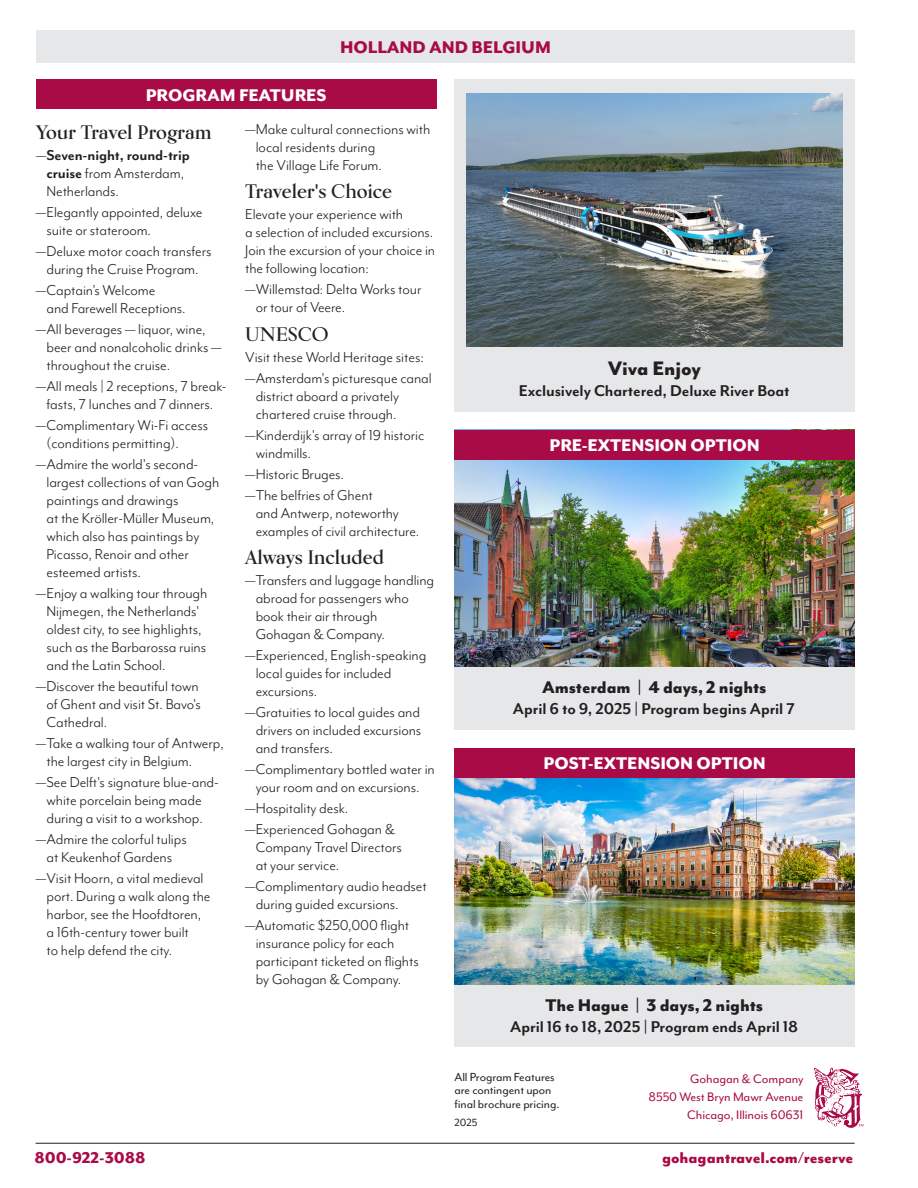
<style>
.page{position:relative;width:918px;height:1188px;background:#fff}
.page>*{position:absolute;margin:0;border:0;box-sizing:border-box;transform-origin:0 0}
.t1{font:800 22.5px "Mr Eaves Mod OT";letter-spacing:-.005em;color:#231f20}
.t2{font:800 19.5px "Mr Eaves Mod OT";letter-spacing:-.005em;color:#fff}
.t3{font:700 19.5px "Kumlien Pro";letter-spacing:-.01em;color:#231f20}
.t4{font:800 19.5px "Mr Eaves Mod OT";letter-spacing:-.005em;color:#231f20}
.t5{font:800 19.5px "Mr Eaves Mod OT";letter-spacing:-.005em;color:#a80b45}
.t6{font:700 18px "Mr Eaves Mod OT";letter-spacing:-.005em;color:#231f20}
.t7{font:800 18px "Mr Eaves Mod OT";letter-spacing:-.005em;color:#a80b45}
.t8{font:16.5px/18px "Mr Eaves Mod OT";letter-spacing:-.005em;color:#231f20}
.t9{font:700 16.5px/18px "Mr Eaves Mod OT";letter-spacing:-.005em;color:#231f20}
.t10{font:14.25px/18px "Mr Eaves Mod OT";letter-spacing:-.005em;color:#a80b45;text-align:right}
.t11{font:13.5px/13.5px "Mr Eaves Mod OT";letter-spacing:-.005em;color:#231f20}
.t12{font:12px "Mr Eaves Mod OT";color:#231f20}
.s1{font-weight:400}
</style>
<div class="page">
<div style="left:36px;top:30px;width:819px;height:32px;background:#e6e7e9"></div>
<hr style="left:36px;top:1143px;width:819px;height:1px;background:#231f20">
<div style="left:36px;top:80px;width:400px;height:29px;background:#a80b45"></div>
<div style="left:454px;top:663px;width:401px;height:66px;background:#e6e7e9"></div>
<div style="left:454px;top:981px;width:401px;height:66px;background:#e6e7e9"></div>
<img style="left:454px;top:459px;width:401px;height:207px">
<img style="left:454px;top:777px;width:401px;height:207px">
<svg style="left:814px;top:1068px;width:50px;height:60px"></svg>
<div style="left:454px;top:430px;width:401px;height:29px;background:#a80b45"></div>
<div style="left:454px;top:748px;width:401px;height:29px;background:#a80b45"></div>
<div style="left:454px;top:79px;width:401px;height:333px;background:#e6e7e9"></div>
<img style="left:466px;top:94px;width:376px;height:253px">
<p class="t2" style="left:146px;top:84px;width:182px">PROGRAM FEATURES</p>
<p class="t5" style="left:340px;top:35px;width:212px">HOLLAND AND BELGIUM</p>
<p class="t3" style="left:36px;top:120px;width:177px">Your Travel Program</p>
<p class="t9" style="left:46px;top:146px;width:145px;text-indent:-10px"><span class="s1">—</span>Seven-night, round-trip cruise <span class="s1">from Amsterdam,<br>Netherlands.</span></p>
<p class="t8" style="left:46px;top:203px;width:157px;text-indent:-10px">—Elegantly appointed, deluxe suite or stateroom.</p>
<p class="t8" style="left:36px;top:242px;width:177px;text-align:center">—Deluxe motor coach transfers during the Cruise Program.</p>
<p class="t8" style="left:46px;top:281px;width:141px;text-indent:-10px">—Captain’s Welcome<br>and Farewell Receptions.</p>
<p class="t8" style="left:46px;top:320px;width:177px;text-indent:-10px">—All beverages — liquor, wine, beer and nonalcoholic drinks — throughout the cruise.</p>
<p class="t8" style="left:36px;top:377px;width:192px;text-align:center">—All meals | 2 receptions, 7 break&shy;fasts, 7 lunches and 7 dinners.</p>
<p class="t8" style="left:46px;top:416px;width:163px;text-indent:-10px">—Complimentary Wi-Fi access (conditions permitting).</p>
<p class="t8" style="left:46px;top:455px;width:174px;text-indent:-10px">—Admire the world's second&shy;largest collections of van Gogh paintings and drawings<br>at the Kröller-Müller Museum, which also has paintings by<br>Picasso, Renoir and other esteemed artists.</p>
<p class="t8" style="left:46px;top:584px;width:162px;text-indent:-10px">—Enjoy a walking tour through<br>Nijmegen, the Netherlands' oldest city, to see highlights, such as the Barbarossa ruins and the Latin School.</p>
<p class="t8" style="left:46px;top:677px;width:156px;text-indent:-10px">—Discover the beautiful town of Ghent and visit St. Bavo's<br>Cathedral.</p>
<p class="t8" style="left:46px;top:734px;width:179px;text-indent:-10px">—Take a walking tour of Antwerp, the largest city in Belgium.</p>
<p class="t8" style="left:36px;top:773px;width:184px;text-align:center">—See Delft's signature blue-and&shy;white porcelain being made during a visit to a workshop.</p>
<p class="t8" style="left:36px;top:830px;width:152px;text-align:center">—Admire the colorful tulips at Keukenhof Gardens</p>
<p class="t8" style="left:46px;top:869px;width:165px;text-indent:-10px">—Visit Hoorn, a vital medieval port. During a walk along the harbor, see the Hoofdtoren, a 16th-century tower built<br>to help defend the city.</p>
<p class="t8" style="left:256px;top:120px;width:176px;text-indent:-10px">—Make cultural connections with local residents during<br>the Village Life Forum.</p>
<p class="t3" style="left:245px;top:179px;width:148px">Traveler's Choice</p>
<p class="t8" style="left:245px;top:205px;width:191px">Elevate your experience with<br>a selection of included excursions.<br>Join the excursion of your choice in the following location:</p>
<p class="t8" style="left:256px;top:280px;width:167px;text-indent:-10px">—Willemstad: Delta Works tour or tour of Veere.</p>
<p class="t3" style="left:245px;top:322px;width:85px">UNESCO</p>
<p class="t8" style="left:245px;top:346px;width:188px;line-height:21px">Visit these World Heritage sites: —Amsterdam's picturesque canal</p>
<p class="t8" style="left:256px;top:387px;width:145px">district aboard a privately chartered cruise through.</p>
<p class="t8" style="left:256px;top:426px;width:170px;text-indent:-10px">—Kinderdijk's array of 19 historic windmills.</p>
<p class="t8" style="left:245px;top:463px;width:129px;line-height:21px">—Historic Bruges. —The belfries of Ghent</p>
<p class="t8" style="left:256px;top:504px;width:165px">and Antwerp, noteworthy examples of civil architecture.</p>
<p class="t3" style="left:245px;top:545px;width:140px">Always Included</p>
<p class="t8" style="left:256px;top:571px;width:180px;text-indent:-10px">—Transfers and luggage handling abroad for passengers who book their air through<br>Gohagan &amp; Company.</p>
<p class="t8" style="left:256px;top:646px;width:172px;text-indent:-10px">—Experienced, English-speaking local guides for included excursions.</p>
<p class="t8" style="left:256px;top:703px;width:167px;text-align:justify;text-indent:-10px">—Gratuities to local guides and drivers on included excursions and transfers.</p>
<p class="t8" style="left:245px;top:760px;width:191px;text-align:center">—Complimentary bottled water in your room and on excursions.</p>
<p class="t8" style="left:245px;top:798px;width:152px;line-height:21px">—Hospitality desk. —Experienced Gohagan &amp;</p>
<p class="t8" style="left:256px;top:838px;width:148px">Company Travel Directors at your service.</p>
<p class="t8" style="left:256px;top:877px;width:173px;text-indent:-10px">—Complimentary audio headset during guided excursions.</p>
<p class="t8" style="left:256px;top:916px;width:165px;text-indent:-10px">—Automatic $250,000 flight insurance policy for each participant ticketed on flights by Gohagan &amp; Company.</p>
<h1 class="t1" style="left:608px;top:355px;width:95px">Viva Enjoy</h1>
<p class="t6" style="left:519px;top:380px;width:272px">Exclusively Chartered, Deluxe River Boat</p>
<p class="t2" style="left:550px;top:434px;width:212px">PRE-EXTENSION OPTION</p>
<p class="t4" style="left:542px;top:675px;width:226px">Amsterdam | 4 days, 2 nights</p>
<p class="t6" style="left:513px;top:699px;width:283px">April 6 to 9, 2025 | Program begins April 7</p>
<p class="t2" style="left:544px;top:752px;width:224px">POST-EXTENSION OPTION</p>
<p class="t4" style="left:545px;top:993px;width:219px">The Hague | 3 days, 2 nights</p>
<p class="t6" style="left:510px;top:1016px;width:289px">April 16 to 18, 2025 | Program ends April 18</p>
<p class="t11" style="left:454px;top:1070px;width:107px">All Program Features are contingent upon final brochure pricing.</p>
<p class="t12" style="left:454px;top:1116px;width:24px">2025</p>
<p class="t10" style="left:649px;top:1069px;width:156px">Gohagan &amp; Company<br>8550 West Bryn Mawr Avenue<br>Chicago, Illinois 60631</p>
<p class="t7" style="left:34px;top:1148px;width:112px">800-922-3088</p>
<p class="t7" style="left:662px;top:1148px;width:193px">gohagantravel.com/reserve</p>
</div>
